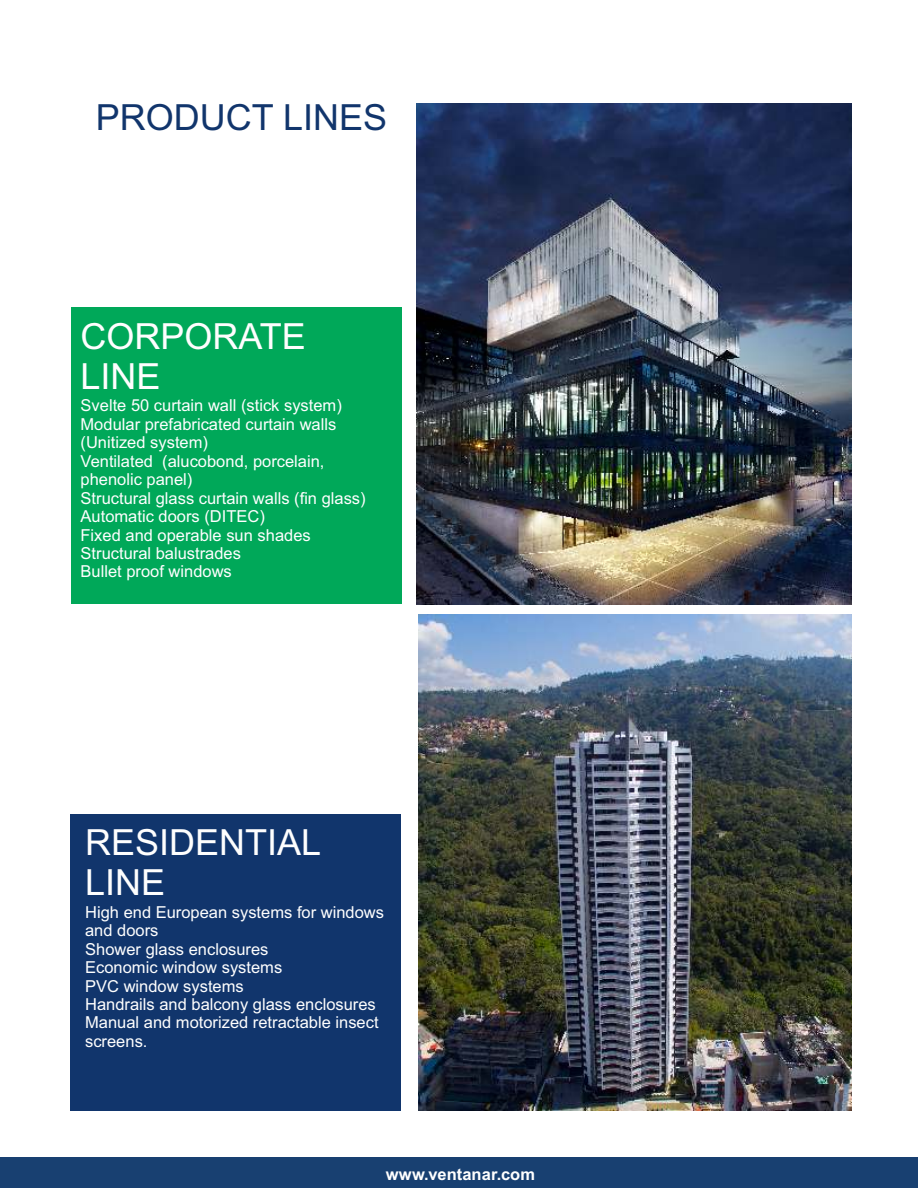
<style>
.page{position:relative;width:918px;height:1188px;background:#fff}
.page>*{position:absolute;margin:0;border:0;box-sizing:border-box;transform-origin:0 0}
.t1{font:36px/40.2px "Arial";color:#fefefe}
.t2{font:36px "Arial";color:#11356c}
.t3{font:16.5px/18.5px "Arial";color:#fefefe}
.t4{font:700 16.5px "Arial";color:#fff}
</style>
<div class="page">
<img style="left:416px;top:103px;width:436px;height:501px">
<img style="left:419px;top:615px;width:433px;height:496px">
<div style="left:71px;top:308px;width:331px;height:296px;background:#00a859"></div>
<div style="left:70px;top:814px;width:331px;height:297px;background:#11356c"></div>
<div style="left:1px;top:1158px;width:917px;height:30px;background:#184071"></div>
<h1 class="t2" style="left:96px;top:103px;width:293px">PRODUCT LINES</h1>
<h1 class="t1" style="left:81px;top:319px;width:227px">CORPORATE<br>LINE</h1>
<p class="t3" style="left:81px;top:398px;width:287px">Svelte 50 curtain wall (stick system)<br>Modular prefabricated curtain walls (Unitized system)<br>Ventilated (alucobond, porcelain, phenolic panel)<br>Structural glass curtain walls (fin glass)<br>Automatic doors (DITEC)<br>Fixed and operable sun shades<br>Structural balustrades<br>Bullet proof windows</p>
<h1 class="t1" style="left:85px;top:826px;width:238px">RESIDENTIAL<br>LINE</h1>
<p class="t3" style="left:85px;top:904px;width:300px">High end European systems for windows and doors<br>Shower glass enclosures<br>Economic window systems<br>PVC window systems<br>Handrails and balcony glass enclosures<br>Manual and motorized retractable insect screens.</p>
<p class="t4" style="left:386px;top:1168px;width:151px">www.ventanar.com</p>
</div>
